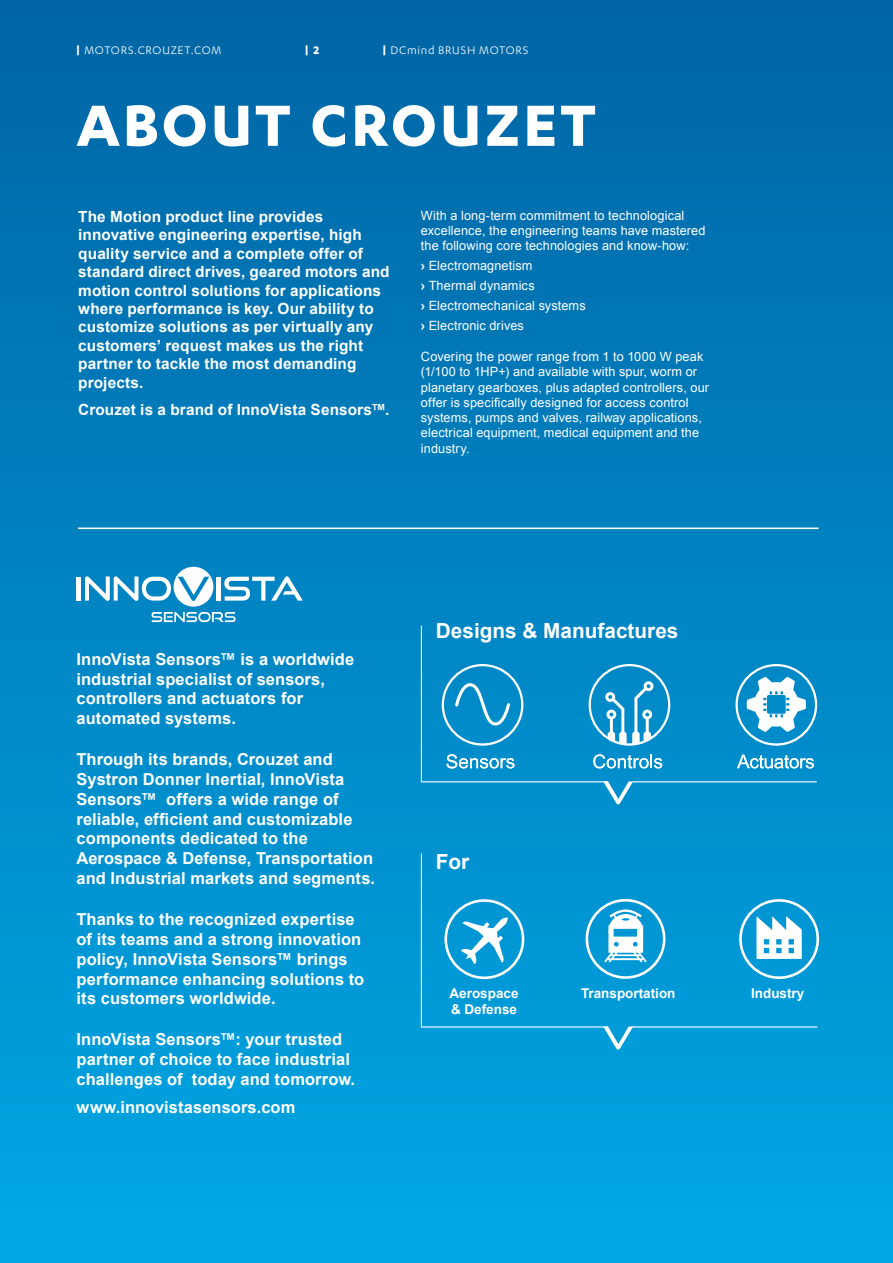
<style>
.page{position:relative;width:893px;height:1263px;background:#fff}
.page>*{position:absolute;margin:0;border:0;box-sizing:border-box;transform-origin:0 0}
.t1{font:700 67.5px "Karbon";letter-spacing:.045em;color:#fff}
.t2{font:700 20.85px "Arial";color:#fff}
.t3{font:700 16.5px/19.8px "Arial";letter-spacing:.005em;color:#fff}
.t4{font:700 15.3px/18.5px "Arial";letter-spacing:.01em;color:#fff}
.t5{font:700 13.5px/16.2px "Arial";color:#fff}
.t6{font:12.75px/15.3px "Arial";letter-spacing:.01em;color:#fff}
.t7{font:12.75px "Karbon";letter-spacing:.06em;color:#fff}
.t8{font:700 12.75px "Karbon";color:#fff}
.s1{font-weight:700}
</style>
<div class="page">
<img style="left:0;top:0;width:893px;height:1263px">
<hr style="left:77px;top:577px;width:4px;height:24px;background:#fff">
<svg style="left:85px;top:567px;width:218px;height:55px"></svg>
<div style="left:739px;top:899px;width:80px;height:80px;border:3px solid #fff;border-radius:50%"></div>
<svg style="left:756px;top:916px;width:46px;height:43px"></svg>
<svg style="left:420px;top:852px;width:227px;height:197px;background:#149fd8"></svg>
<hr style="left:632px;top:1026px;width:185px;height:1px;background:#fff">
<hr style="left:633px;top:781px;width:184px;height:1px;background:#fff">
<svg style="left:737px;top:755px;width:77px;height:13px"></svg>
<svg style="left:747px;top:677px;width:59px;height:55px"></svg>
<div style="left:735px;top:664px;width:82px;height:82px;border:2px solid #fff;border-radius:50%"></div>
<svg style="left:420px;top:624px;width:242px;height:180px;background:#1292cc"></svg>
<div style="left:442px;top:664px;width:81px;height:82px;border:2px solid #fff;border-radius:50%"></div>
<hr style="left:78px;top:527px;width:741px;height:2px;background:#fff">
<p class="t7" style="left:76px;top:42px;width:147px"><span class="s1">|</span> MOTORS.CROUZET.COM</p>
<p class="t8" style="left:305px;top:45px;width:16px">| 2</p>
<p class="t7" style="left:382px;top:42px;width:147px"><span class="s1">|</span> DCmind BRUSH MOTORS</p>
<h1 class="t1" style="left:77px;top:100px;width:521px">ABOUT CROUZET</h1>
<p class="t4" style="left:78px;top:208px;width:313px">The Motion product line provides innovative engineering expertise, high quality service and a complete offer of standard direct drives, geared motors and motion control solutions for applications where performance is key. Our ability to customize solutions as per virtually any customers’ request makes us the right partner to tackle the most demanding projects.</p>
<p class="t4" style="left:78px;top:401px;width:313px">Crouzet is a brand of InnoVista Sensors™.</p>
<p class="t6" style="left:421px;top:209px;width:286px">With a long-term commitment to technological excellence, the engineering teams have mastered the following core technologies and know-how:</p>
<p class="t6" style="left:421px;top:257px;width:166px;line-height:20px"><span class="s1">›</span> Electromagnetism<br><span class="s1">›</span> Thermal dynamics<br><span class="s1">›</span> Electromechanical systems <span class="s1">›</span> Electronic drives</p>
<p class="t6" style="left:421px;top:350px;width:290px">Covering the power range from 1 to 1000 W peak (1/100 to 1HP+) and available with spur, worm or planetary gearboxes, plus adapted controllers, our offer is speci昀椀cally designed for access control systems, pumps and valves, railway applications, electrical equipment, medical equipment and the industry.</p>
<p class="t3" style="left:77px;top:651px;width:279px">InnoVista Sensors™ is a worldwide industrial specialist of sensors, controllers and actuators for automated systems.</p>
<p class="t3" style="left:77px;top:751px;width:300px">Through its brands, Crouzet and Systron Donner Inertial, InnoVista Sensors™ offers a wide range of reliable, ef昀椀cient and customizable components dedicated to the Aerospace &amp; Defense, Transportation and Industrial markets and segments.</p>
<p class="t3" style="left:77px;top:911px;width:289px">Thanks to the recognized expertise of its teams and a strong innovation policy, InnoVista Sensors™ brings performance enhancing solutions to its customers worldwide.</p>
<p class="t3" style="left:77px;top:1031px;width:280px">InnoVista Sensors™: your trusted partner of choice to face industrial challenges of today and tomorrow.</p>
<p class="t3" style="left:77px;top:1099px;width:220px">www.innovistasensors.com</p>
<p class="t2" style="left:436px;top:623px;width:244px">Designs &amp; Manufactures</p>
<p class="t2" style="left:436px;top:854px;width:35px">For</p>
<p class="t5" style="left:450px;top:986px;width:71px">Aerospace &amp; Defense</p>
<p class="t5" style="left:581px;top:986px;width:96px">Transportation</p>
<p class="t5" style="left:751px;top:986px;width:55px">Industry</p>
</div>
